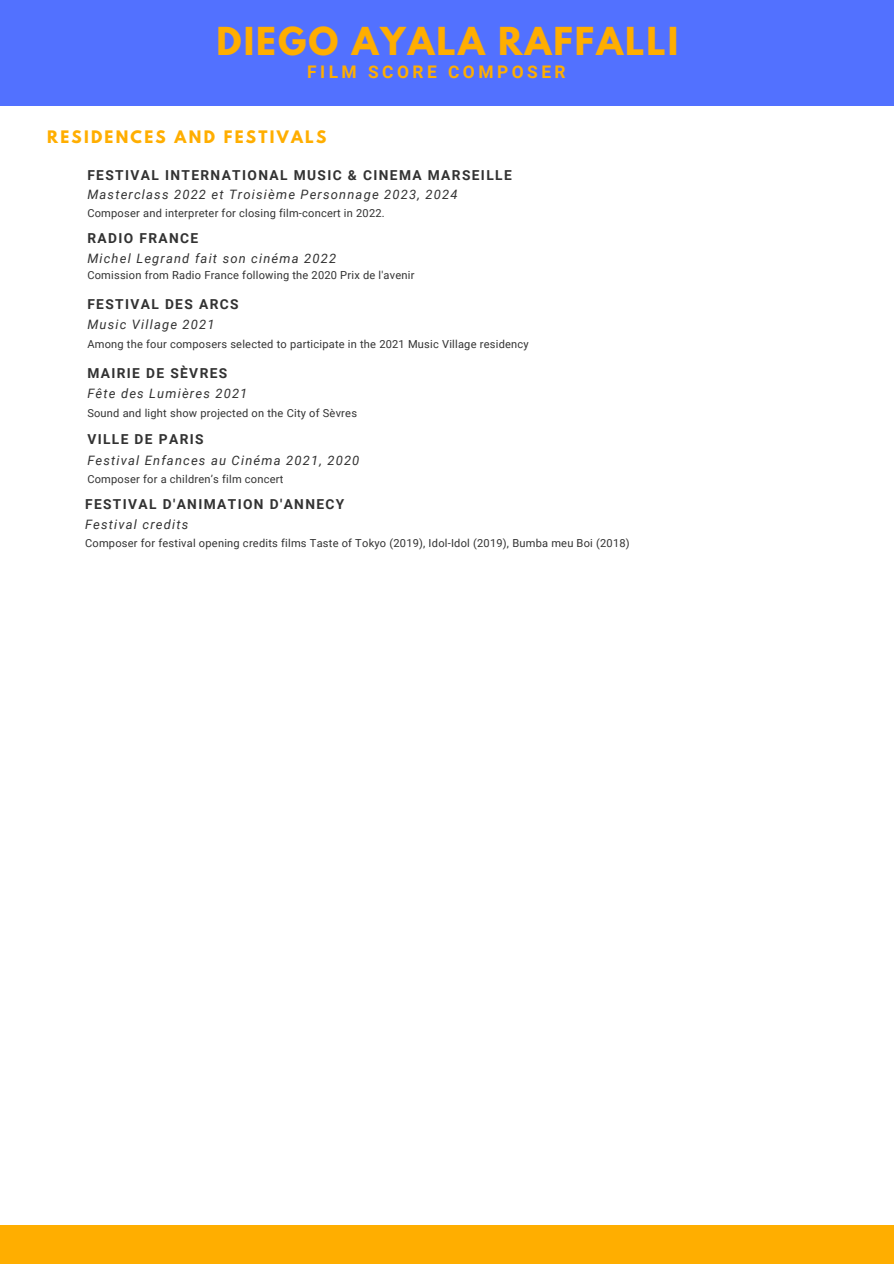
<style>
.page{position:relative;width:894px;height:1264px;background:#fff}
.page>*{position:absolute;margin:0;border:0;box-sizing:border-box;transform-origin:0 0}
.t1{font:700 34.05px "League Spartan";letter-spacing:.06em;color:#ffae00}
.t2{font:700 17.4px "Roboto";letter-spacing:.2em;color:#ffae00}
.t3{font:700 15.3px "League Spartan";letter-spacing:.15em;color:#ffae00}
.t4{font:700 13.8px "Roboto";letter-spacing:.1em;color:#323232}
.t5{font:italic 12.9px "Roboto";letter-spacing:.09em;color:#323232}
.t6{font:11.1px "Roboto";letter-spacing:.02em;color:#323232}
</style>
<div class="page">
<div style="left:0;top:0;width:893px;height:106px;background:#5271ff"></div>
<div style="left:0;top:1225px;width:893px;height:38px;background:#ffae00"></div>
<h1 class="t1" style="left:216px;top:24px;width:463px">DIEGO AYALA RAFFALLI</h1>
<h2 class="t2" style="left:307px;top:62px;width:260px">FILM SCORE COMPOSER</h2>
<h3 class="t3" style="left:47px;top:129px;width:281px">RESIDENCES AND FESTIVALS</h3>
<h3 class="t4" style="left:87px;top:167px;width:426px">FESTIVAL INTERNATIONAL MUSIC &amp; CINEMA MARSEILLE</h3>
<h4 class="t5" style="left:87px;top:187px;width:371px">Masterclass 2022 et Troisième Personnage 2023, 2024</h4>
<p class="t6" style="left:87px;top:207px;width:299px">Composer and interpreter for closing film-concert in 2022.</p>
<h3 class="t4" style="left:87px;top:230px;width:112px">RADIO FRANCE</h3>
<h4 class="t5" style="left:87px;top:251px;width:250px">Michel Legrand fait son cinéma 2022</h4>
<p class="t6" style="left:87px;top:269px;width:328px">Comission from Radio France following the 2020 Prix de l'avenir</p>
<h3 class="t4" style="left:87px;top:296px;width:153px">FESTIVAL DES ARCS</h3>
<h4 class="t5" style="left:87px;top:317px;width:129px">Music Village 2021</h4>
<p class="t6" style="left:87px;top:337px;width:443px">Among the four composers selected to participate in the 2021 Music Village residency</p>
<h3 class="t4" style="left:87px;top:365px;width:141px">MAIRIE DE SÈVRES</h3>
<h4 class="t5" style="left:87px;top:386px;width:161px">Fête des Lumières 2021</h4>
<p class="t6" style="left:87px;top:406px;width:271px">Sound and light show projected on the City of Sèvres</p>
<h3 class="t4" style="left:87px;top:431px;width:118px">VILLE DE PARIS</h3>
<h4 class="t5" style="left:87px;top:452px;width:273px">Festival Enfances au Cinéma 2021, 2020</h4>
<p class="t6" style="left:87px;top:472px;width:198px">Composer for a children’s film concert</p>
<h3 class="t4" style="left:85px;top:496px;width:261px">FESTIVAL D'ANIMATION D'ANNECY</h3>
<h4 class="t5" style="left:85px;top:517px;width:105px">Festival credits</h4>
<p class="t6" style="left:85px;top:537px;width:546px">Composer for festival opening credits films Taste of Tokyo (2019), Idol-Idol (2019), Bumba meu Boi (2018)</p>
</div>
